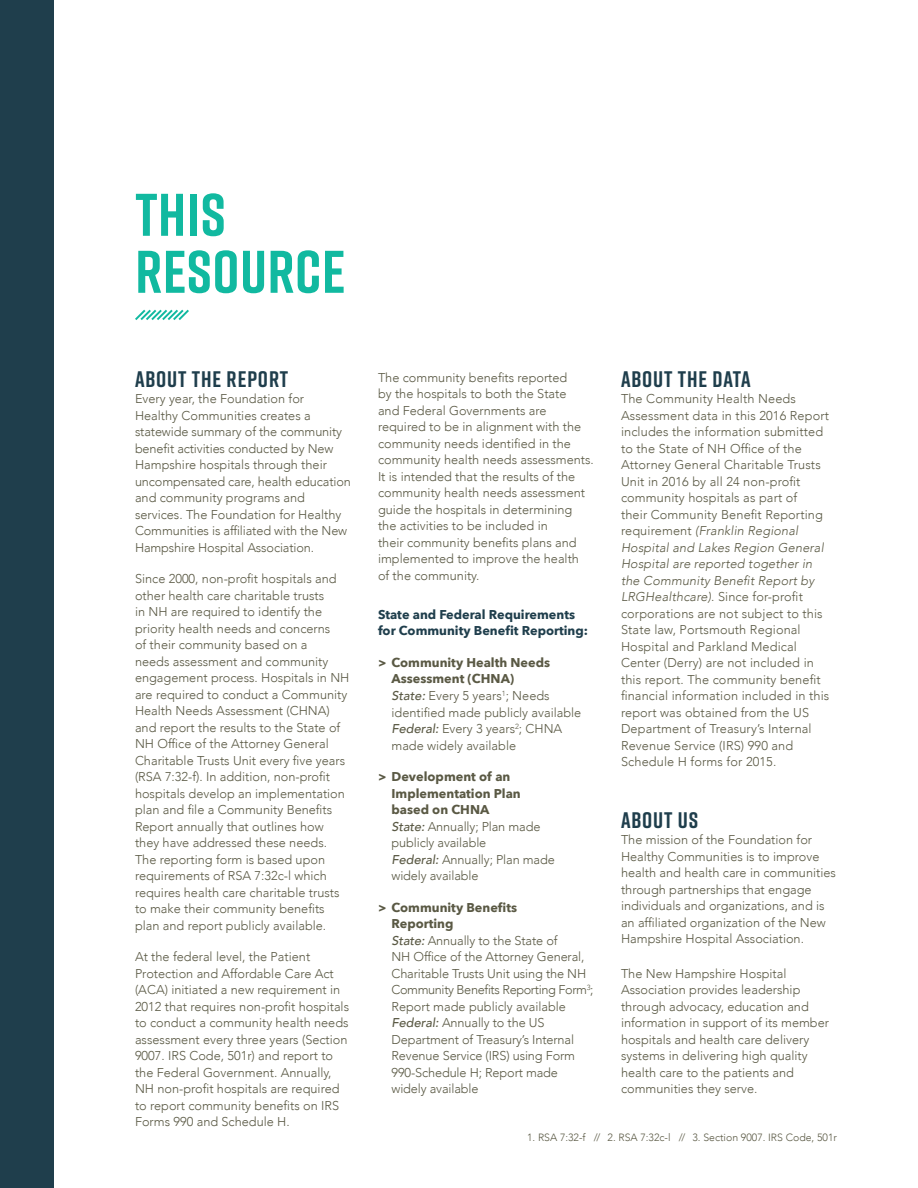
<style>
.page{position:relative;width:918px;height:1188px;background:#fff}
.page>*{position:absolute;margin:0;border:0;box-sizing:border-box;transform-origin:0 0}
.t1{font:700 60px/57px "Rift";letter-spacing:.01em;color:#11b9a0}
.t2{font:700 22.5px "Rift";letter-spacing:.04em;color:#1f3e4c}
.t3{font:300 12.75px/16.5px "Avenir";color:#5a5944}
.t4{font:700 12.75px/16.5px "Avenir Next";color:#5a5944}
.t5{font:700 12.75px/16.5px "Avenir Next";color:#1f3e4c}
.t6{font:300 10.5px "Avenir";color:#5a5944}
.s1{font-weight:500;font-style:italic}
.s2{font-style:italic}
</style>
<div class="page">
<div style="left:0;top:0;width:54px;height:1188px;background:#1f3e4c"></div>
<svg style="left:135px;top:309px;width:54px;height:11px"></svg>
<h1 class="t1" style="left:135px;top:185px;width:212px">THIS<br>RESOURCE</h1>
<h2 class="t2" style="left:135px;top:363px;width:155px">ABOUT THE REPORT</h2>
<p class="t3" style="left:135px;top:391px;width:217px">Every year, the Foundation for<br>Healthy Communities creates a statewide summary of the community benefit activities conducted by New Hampshire hospitals through their uncompensated care, health education and community programs and services. The Foundation for Healthy Communities is affiliated with the New Hampshire Hospital Association.</p>
<p class="t3" style="left:135px;top:571px;width:216px">Since 2000, non-profit hospitals and other health care charitable trusts<br>in NH are required to identify the priority health needs and concerns<br>of their community based on a<br>needs assessment and community engagement process. Hospitals in NH are required to conduct a Community Health Needs Assessment (CHNA) and report the results to the State of NH Office of the Attorney General Charitable Trusts Unit every five years (RSA 7:32-f). In addition, non-profit hospitals develop an implementation plan and file a Community Benefits Report annually that outlines how they have addressed these needs.<br>The reporting form is based upon requirements of RSA 7:32c-l which requires health care charitable trusts to make their community benefits plan and report publicly available.</p>
<p class="t3" style="left:135px;top:949px;width:216px">At the federal level, the Patient Protection and Affordable Care Act (ACA) initiated a new requirement in 2012 that requires non-profit hospitals to conduct a community health needs assessment every three years (Section 9007. IRS Code, 501r) and report to the Federal Government. Annually, NH non-profit hospitals are required to report community benefits on IRS Forms 990 and Schedule H.</p>
<p class="t3" style="left:378px;top:369px;width:217px">The community benefits reported<br>by the hospitals to both the State<br>and Federal Governments are required to be in alignment with the community needs identified in the community health needs assessments.<br>It is intended that the results of the community health needs assessment guide the hospitals in determining the activities to be included in<br>their community benefits plans and implemented to improve the health<br>of the community.</p>
<p class="t5" style="left:378px;top:606px;width:212px">State and Federal Requirements for Community Benefit Reporting:</p>
<p class="t4" style="left:392px;top:654px;width:160px;text-indent:-14px">&gt; Community Health Needs<br>Assessment (CHNA)</p>
<p class="t3" style="left:392px;top:687px;width:191px"><span class="s1">State:</span> Every 5 years<sup>1</sup>; Needs identified made publicly available<br><span class="s1">Federal:</span> Every 3 years<sup>2</sup>; CHNA made widely available</p>
<p class="t4" style="left:392px;top:768px;width:131px;text-indent:-14px">&gt; Development of an<br>Implementation Plan based on CHNA</p>
<p class="t3" style="left:392px;top:818px;width:165px"><span class="s1">State:</span> Annually; Plan made publicly available<br><span class="s1">Federal:</span> Annually; Plan made widely available</p>
<p class="t4" style="left:392px;top:899px;width:127px;text-indent:-14px">&gt; Community Benefits<br>Reporting</p>
<p class="t3" style="left:392px;top:932px;width:204px"><span class="s1">State:</span> Annually to the State of<br>NH Office of the Attorney General,<br>Charitable Trusts Unit using the NH<br>Community Benefits Reporting Form<sup>3</sup>;<br>Report made publicly available<br><span class="s1">Federal:</span> Annually to the US<br>Department of Treasury’s Internal<br>Revenue Service (IRS) using Form<br>990-Schedule H; Report made widely available</p>
<h2 class="t2" style="left:621px;top:363px;width:131px">ABOUT THE DATA</h2>
<p class="t3" style="left:621px;top:391px;width:210px">The Community Health Needs Assessment data in this 2016 Report includes the information submitted to the State of NH Office of the Attorney General Charitable Trusts Unit in 2016 by all 24 non-profit community hospitals as part of<br>their Community Benefit Reporting requirement <span class="s2">(Franklin Regional Hospital and Lakes Region General Hospital are reported together in the Community Benefit Report by LRGHealthcare)</span>. Since for-profit corporations are not subject to this State law, Portsmouth Regional Hospital and Parkland Medical Center (Derry) are not included in this report. The community benefit financial information included in this report was obtained from the US Department of Treasury’s Internal Revenue Service (IRS) 990 and Schedule H forms for 2015.</p>
<h2 class="t2" style="left:621px;top:804px;width:79px">ABOUT US</h2>
<p class="t3" style="left:621px;top:832px;width:217px">The mission of the Foundation for Healthy Communities is to improve health and health care in communities through partnerships that engage individuals and organizations, and is an affiliated organization of the New Hampshire Hospital Association.</p>
<p class="t3" style="left:621px;top:965px;width:210px">The New Hampshire Hospital<br>Association provides leadership through advocacy, education and information in support of its member hospitals and health care delivery systems in delivering high quality health care to the patients and communities they serve.</p>
<p class="t6" style="left:527px;top:1131px;width:311px">1. RSA 7:32-f // 2. RSA 7:32c-l // 3. Section 9007. IRS Code, 501r</p>
</div>
